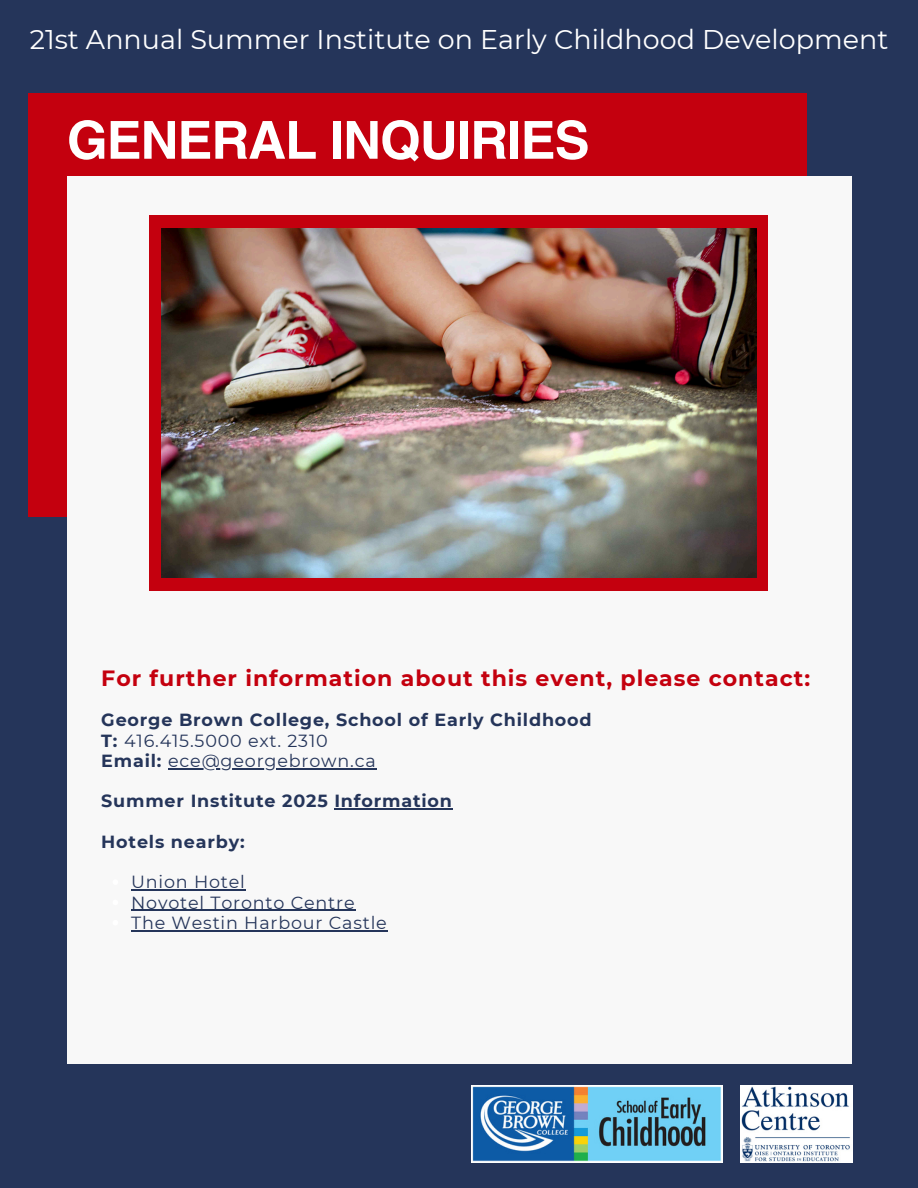
<style>
.page{position:relative;width:918px;height:1188px;background:#25355a}
.page>*{position:absolute;margin:0;border:0;box-sizing:border-box;transform-origin:0 0}
.t1{font:700 52.5px "Helvetica LT Pro";letter-spacing:-.02em;color:#fff}
.t2{font:27px "Montserrat";color:#fff}
.t3{font:700 22.05px "Montserrat";letter-spacing:.045em;color:#c4000e}
.t4{font:17.55px "Montserrat";letter-spacing:.045em;color:#25355a}
.t5{font:700 17.55px "Montserrat";letter-spacing:.045em;color:#25355a}
.s1{font-weight:700}
</style>
<div class="page">
<img style="left:472px;top:1085px;width:250px;height:78px">
<img style="left:741px;top:1085px;width:112px;height:78px">
<div style="left:28px;top:93px;width:779px;height:424px;background:#c4000e"></div>
<div style="left:67px;top:176px;width:784px;height:888px;background:#f8f8f8"></div>
<div style="left:150px;top:215px;width:618px;height:376px;background:#c4000e"></div>
<img style="left:161px;top:228px;width:596px;height:349px">
<hr style="left:168px;top:768px;width:209px;height:1px;background:#25355a">
<hr style="left:334px;top:809px;width:119px;height:1px;background:#25355a">
<hr style="left:131px;top:890px;width:115px;height:1px;background:#25355a">
<hr style="left:131px;top:910px;width:225px;height:1px;background:#25355a">
<hr style="left:131px;top:930px;width:257px;height:1px;background:#25355a">
<h1 class="t2" style="left:30px;top:23px;width:860px">21st Annual Summer Institute on Early Childhood Development</h1>
<p class="t1" style="left:67px;top:121px;width:524px">GENERAL INQUIRIES</p>
<h3 class="t3" style="left:101px;top:665px;width:710px">For further information about this event, please contact:</h3>
<p class="t5" style="left:101px;top:709px;width:492px">George Brown College, School of Early Childhood</p>
<p class="t4" style="left:101px;top:730px;width:228px"><span class="s1">T:</span> 416.415.5000 ext. 2310</p>
<p class="t4" style="left:101px;top:750px;width:276px"><span class="s1">Email:</span> ece@georgebrown.ca</p>
<h4 class="t5" style="left:101px;top:790px;width:352px">Summer Institute 2025 Information</h4>
<h4 class="t5" style="left:101px;top:831px;width:145px">Hotels nearby:</h4>
<p class="t4" style="left:131px;top:871px;width:115px">Union Hotel</p>
<p class="t4" style="left:131px;top:892px;width:225px">Novotel Toronto Centre</p>
<p class="t4" style="left:131px;top:912px;width:257px">The Westin Harbour Castle</p>
</div>
